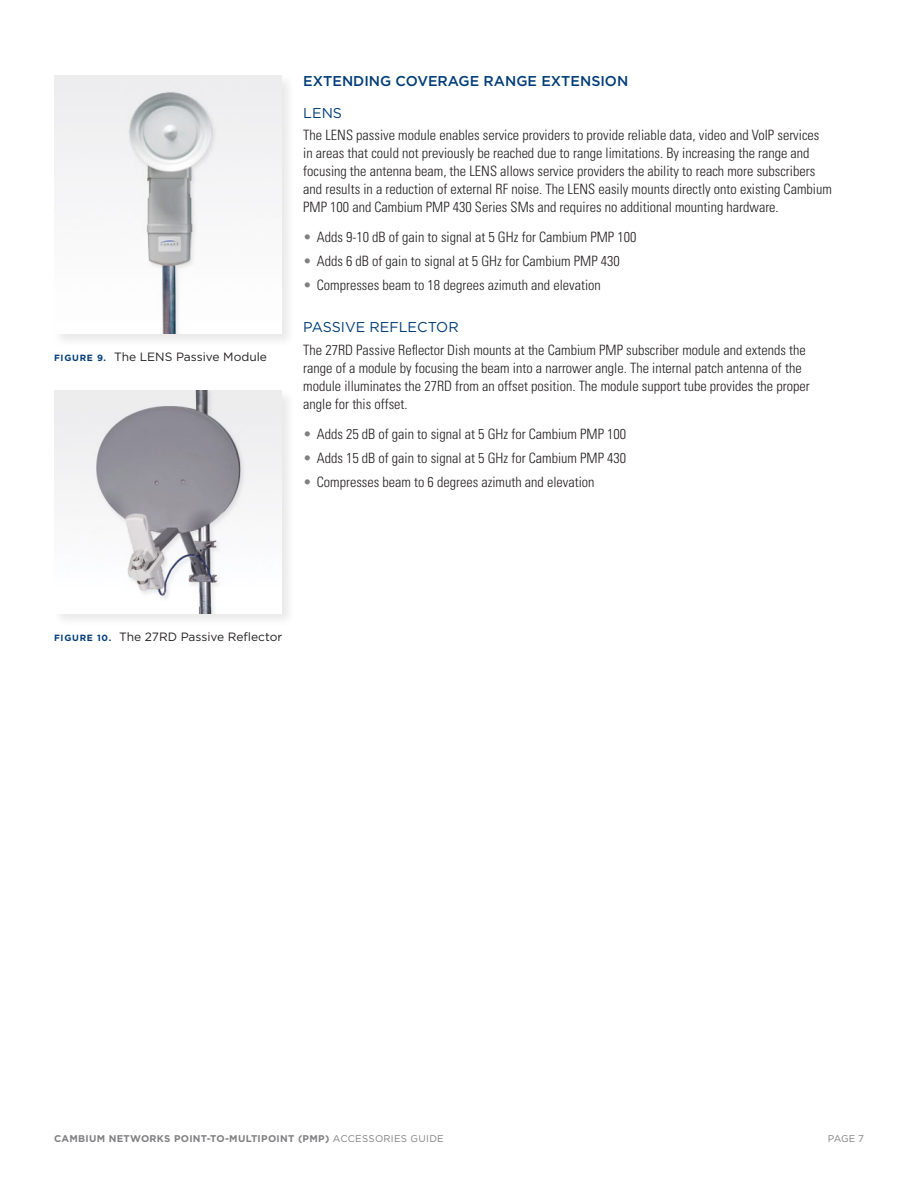
<style>
.page{position:relative;width:918px;height:1188px;background:#fff}
.page>*{position:absolute;margin:0;border:0;box-sizing:border-box;transform-origin:0 0}
.t1{font:300 condensed 14.25px/18px "Univers";color:#231f20}
.t2{font:500 14.25px "Gotham";color:#003d78}
.t3{font:14.25px "Gotham";color:#003d78}
.t4{font:12px "Gotham";color:#231f20}
.t5{font:700 9.75px "Gotham";letter-spacing:.03em;color:#808083}
.t6{font:9.75px "Gotham";color:#808083}
.s1{font-weight:700;font-size:9px;color:#003d78}
.s2{color:#808083}
.s3{font-weight:400}
</style>
<div class="page">
<div style="left:52px;top:73px;width:244px;height:275px;background:#231f20;opacity:.1"></div>
<img style="left:54px;top:75px;width:228px;height:258px">
<div style="left:52px;top:388px;width:244px;height:240px;background:#231f20;opacity:.1"></div>
<img style="left:54px;top:391px;width:228px;height:223px">
<p class="t4" style="left:54px;top:349px;width:215px"><span class="s1">FIGURE 9.</span> The LENS Passive Module</p>
<p class="t2" style="left:303px;top:72px;width:327px">EXTENDING COVERAGE RANGE EXTENSION</p>
<p class="t3" style="left:303px;top:104px;width:40px">LENS</p>
<p class="t1" style="left:303px;top:126px;width:530px">The LENS passive module enables service providers to provide reliable data, video and VoIP services in areas that could not previously be reached due to range limitations. By increasing the range and focusing the antenna beam, the LENS allows service providers the ability to reach more subscribers and results in a reduction of external RF noise. The LENS easily mounts directly onto existing Cambium PMP 100 and Cambium PMP 430 Series SMs and requires no additional mounting hardware.</p>
<p class="t1" style="left:303px;top:228px;width:335px"><span class="s2">•</span> Adds 9-10 dB of gain to signal at 5 GHz for Cambium PMP 100</p>
<p class="t1" style="left:303px;top:252px;width:318px"><span class="s2">•</span> Adds 6 dB of gain to signal at 5 GHz for Cambium PMP 430</p>
<p class="t1" style="left:303px;top:276px;width:299px"><span class="s2">•</span> Compresses beam to 18 degrees azimuth and elevation</p>
<p class="t3" style="left:303px;top:318px;width:157px">PASSIVE REFLECTOR</p>
<p class="t1" style="left:303px;top:341px;width:508px">The 27RD Passive Reflector Dish mounts at the Cambium PMP subscriber module and extends the range of a module by focusing the beam into a narrower angle. The internal patch antenna of the module illuminates the 27RD from an offset position. The module support tube provides the proper angle for this offset.</p>
<p class="t1" style="left:303px;top:425px;width:324px"><span class="s2">•</span> Adds 25 dB of gain to signal at 5 GHz for Cambium PMP 100</p>
<p class="t1" style="left:303px;top:449px;width:324px"><span class="s2">•</span> Adds 15 dB of gain to signal at 5 GHz for Cambium PMP 430</p>
<p class="t1" style="left:303px;top:473px;width:293px"><span class="s2">•</span> Compresses beam to 6 degrees azimuth and elevation</p>
<p class="t4" style="left:54px;top:629px;width:230px"><span class="s1">FIGURE 10.</span> The 27RD Passive Reflector</p>
<p class="t5" style="left:54px;top:1132px;width:391px">CAMBIUM NETWORKS POINT-TO-MULTIPOINT (PMP) <span class="s3">ACCESSORIES GUIDE</span></p>
<p class="t6" style="left:828px;top:1132px;width:38px">PAGE 7</p>
</div>
